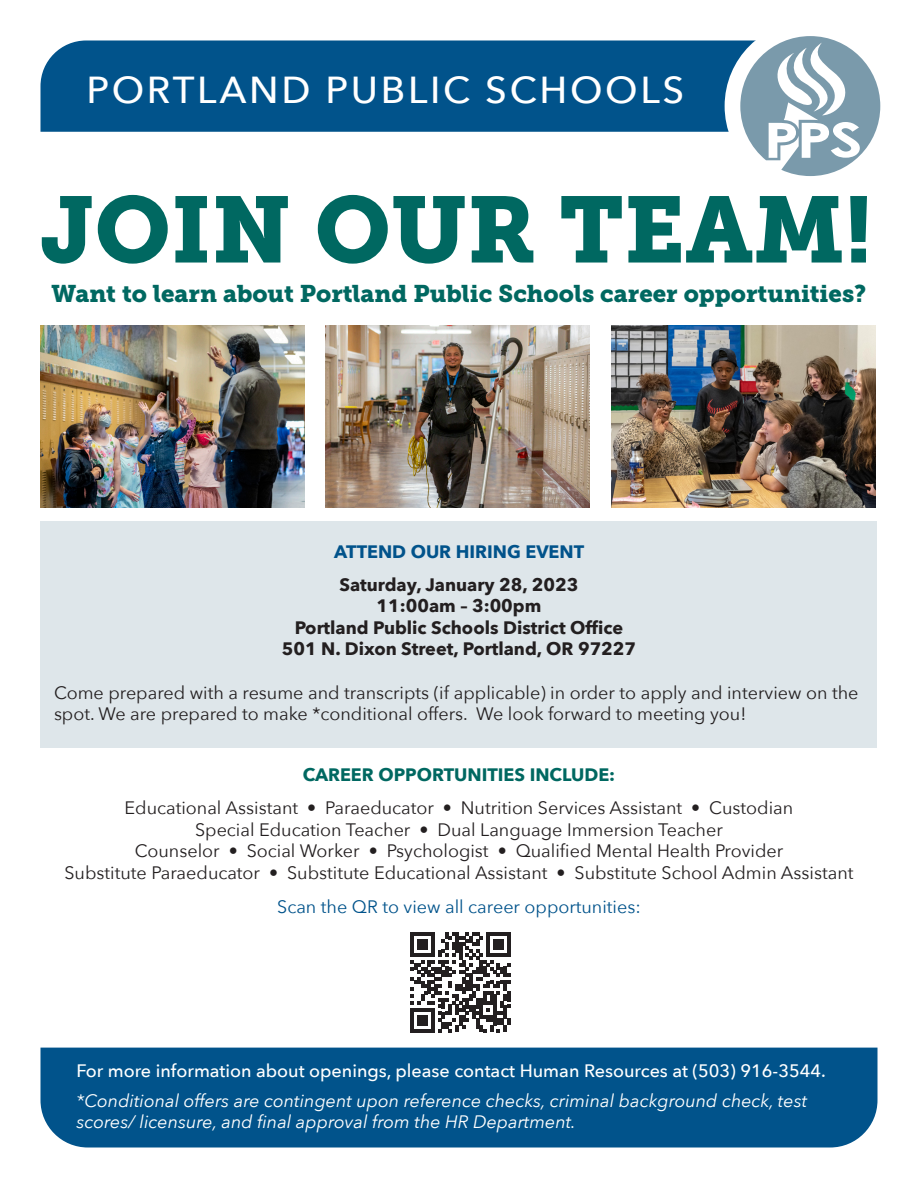
<style>
.page{position:relative;width:918px;height:1188px;background:#fff}
.page>*{position:absolute;margin:0;border:0;box-sizing:border-box;transform-origin:0 0}
.t1{font:93px "Museo Slab 900";color:#006861}
.t2{font:500 37.5px "Avenir Next";letter-spacing:.07em;color:#fff}
.t3{font:24px "Museo Slab 900";color:#006861}
.t4{font:18px/21.6px "Avenir Next";color:#231f20}
.t5{font:italic 18px/21.6px "Avenir Next";color:#fff}
.t6{font:700 18px/21.6px "Avenir Next";color:#231f20;text-align:center}
.t7{font:500 18px "Avenir Next";color:#fff}
.t8{font:18px "Avenir Next";color:#01538b}
.t9{font:700 18px "Avenir Next";color:#006861}
.t10{font:700 18px "Avenir Next";color:#01538b}
</style>
<div class="page">
<div style="left:40px;top:522px;width:838px;height:226px;background:#dee6ea"></div>
<div style="left:40px;top:40px;width:700px;height:92px;background:#01538b"></div>
<div style="left:40px;top:1048px;width:838px;height:100px;background:#01538b"></div>
<div style="left:725px;top:21px;width:170px;height:170px;background:#fff;border-radius:50%"></div>
<svg style="left:740px;top:36px;width:140px;height:140px"></svg>
<svg style="left:411px;top:932px;width:99px;height:100px"></svg>
<img style="left:611px;top:326px;width:264px;height:181px">
<img style="left:325px;top:326px;width:265px;height:181px">
<img style="left:40px;top:326px;width:265px;height:181px">
<p class="t2" style="left:86px;top:58px;width:599px">PORTLAND PUBLIC SCHOOLS</p>
<p class="t1" style="left:40px;top:176px;width:833px">JOIN OUR TEAM!</p>
<p class="t3" style="left:52px;top:279px;width:816px">Want to learn about Portland Public Schools career opportunities?</p>
<p class="t10" style="left:334px;top:536px;width:252px">ATTEND OUR HIRING EVENT</p>
<p class="t6" style="left:340px;top:573px;width:240px">Saturday, January 28, 2023</p>
<p class="t6" style="left:377px;top:595px;width:166px">11:00am – 3:00pm</p>
<p class="t6" style="left:282px;top:616px;width:356px">Portland Public Schools District Office<br>501 N. Dixon Street, Portland, OR 97227</p>
<p class="t4" style="left:54px;top:681px;width:806px">Come prepared with a resume and transcripts (if applicable) in order to apply and interview on the spot. We are prepared to make *conditional offers. We look forward to meeting you!</p>
<p class="t9" style="left:303px;top:759px;width:314px">CAREER OPPORTUNITIES INCLUDE:</p>
<p class="t4" style="left:64px;top:796px;width:791px;text-align:center">Educational Assistant • Paraeducator • Nutrition Services Assistant • Custodian<br>Special Education Teacher • Dual Language Immersion Teacher<br>Counselor • Social Worker • Psychologist • Qualified Mental Health Provider<br>Substitute Paraeducator • Substitute Educational Assistant • Substitute School Admin Assistant</p>
<p class="t8" style="left:277px;top:892px;width:365px">Scan the QR to view all career opportunities:</p>
<p class="t7" style="left:76px;top:1055px;width:751px">For more information about openings, please contact Human Resources at (503) 916-3544.</p>
<p class="t5" style="left:76px;top:1089px;width:732px">*Conditional offers are contingent upon reference checks, criminal background check, test scores/ licensure, and final approval from the HR Department.</p>
</div>
